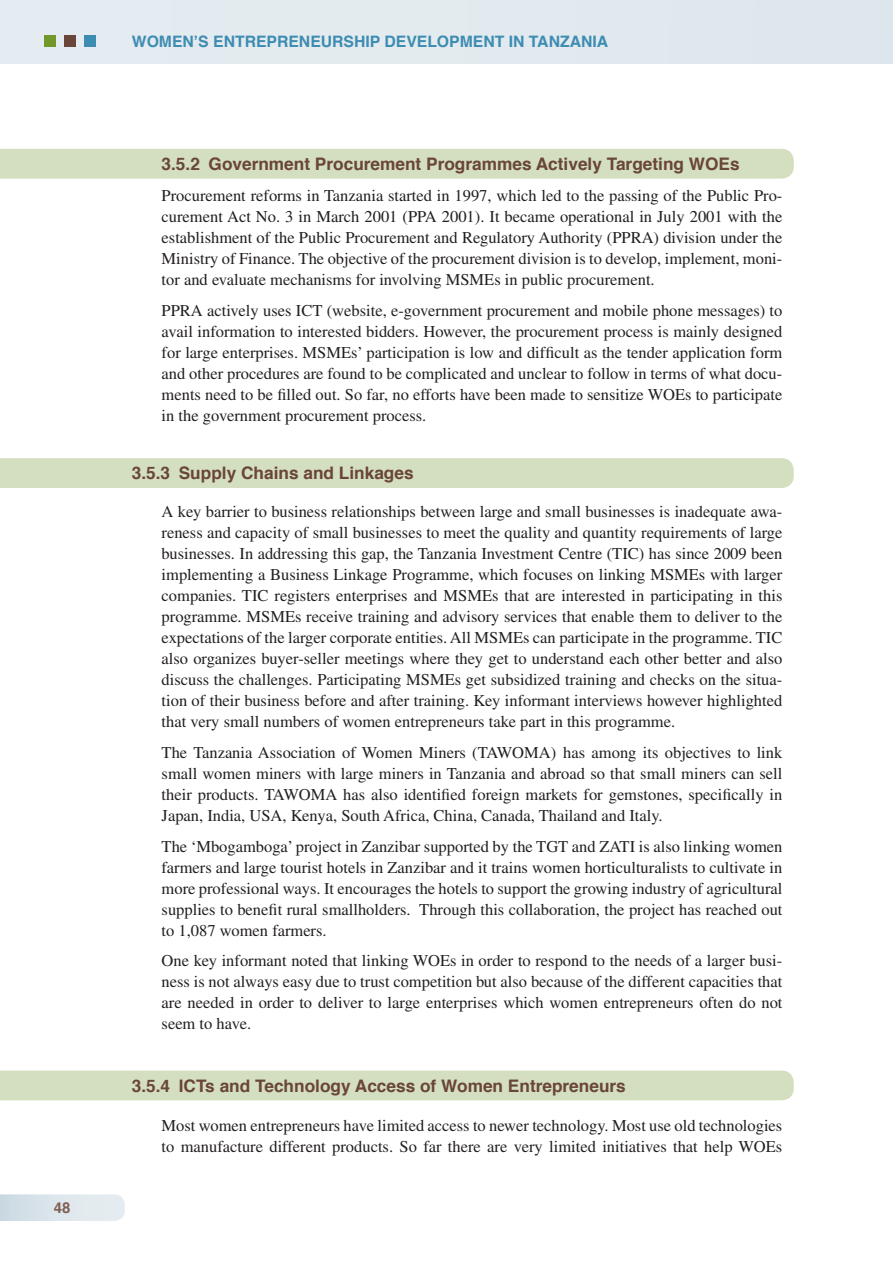
<style>
.page{position:relative;width:893px;height:1263px;background:#fff}
.page>*{position:absolute;margin:0;border:0;box-sizing:border-box;transform-origin:0 0}
.Titre_3_sans{font:700 17.25px "Helvetica";color:#6a4539}
.crt{font:700 17.25px "Helvetica";color:#6a4539}
.crt-2{font:16.5px/21px "Times";color:#231f20;text-align:justify}
.t1{font:700 15.75px "Helvetica";color:#3d8cb2}
.t2{font:700 15px "Helvetica";color:#7f5f53}
</style>
<div class="page">
<div style="left:0;top:0;width:893px;height:64px;background:#e3ebef"></div>
<svg style="left:0;top:1194px;width:125px;height:27px;background:#dce6eb"></svg>
<div style="left:84px;top:35px;width:12px;height:12px;background:#3d8cb2"></div>
<div style="left:64px;top:35px;width:12px;height:12px;background:#6a4539"></div>
<div style="left:44px;top:35px;width:12px;height:12px;background:#729829"></div>
<div style="left:0;top:458px;width:794px;height:30px;background:#d3dfbe"></div>
<div style="left:0;top:1070px;width:794px;height:30px;background:#d3dfbe"></div>
<div style="left:0;top:149px;width:794px;height:30px;background:#d3dfbe"></div>
<p class="t2" style="left:54px;top:1196px;width:18px">48</p>
<p class="t1" style="left:132px;top:28px;width:478px">WOMEN’S ENTREPRENEURSHIP DEVELOPMENT IN TANZANIA</p>
<p class="crt" style="left:162px;top:150px;width:580px">3.5.2 Government Procurement Programmes Actively Targeting WOEs</p>
<p class="crt-2" style="left:162px;top:185px;width:622px">Procurement reforms in Tanzania started in 1997, which led to the passing of the Public Pro&shy;curement Act No. 3 in March 2001 (PPA 2001). It became operational in July 2001 with the establishment of the Public Procurement and Regulatory Authority (PPRA) division under the Ministry of Finance. The objective of the procurement division is to develop, implement, moni&shy;tor and evaluate mechanisms for involving MSMEs in public procurement.</p>
<p class="crt-2" style="left:162px;top:300px;width:622px">PPRA actively uses ICT (website, e-government procurement and mobile phone messages) to avail information to interested bidders. However, the procurement process is mainly designed for large enterprises. MSMEs’ participation is low and difficult as the tender application form and other procedures are found to be complicated and unclear to follow in terms of what docu&shy;ments need to be filled out. So far, no efforts have been made to sensitize WOEs to participate in the government procurement process.</p>
<p class="Titre_3_sans" style="left:132px;top:459px;width:283px">3.5.3 Supply Chains and Linkages</p>
<p class="crt-2" style="left:162px;top:501px;width:622px">A key barrier to business relationships between large and small businesses is inadequate awa&shy;reness and capacity of small businesses to meet the quality and quantity requirements of large businesses. In addressing this gap, the Tanzania Investment Centre (TIC) has since 2009 been implementing a Business Linkage Programme, which focuses on linking MSMEs with larger companies. TIC registers enterprises and MSMEs that are interested in participating in this programme. MSMEs receive training and advisory services that enable them to deliver to the expectations of the larger corporate entities. All MSMEs can participate in the programme. TIC also organizes buyer-seller meetings where they get to understand each other better and also discuss the challenges. Participating MSMEs get subsidized training and checks on the situa&shy;tion of their business before and after training. Key informant interviews however highlighted that very small numbers of women entrepreneurs take part in this programme.</p>
<p class="crt-2" style="left:162px;top:742px;width:622px">The Tanzania Association of Women Miners (TAWOMA) has among its objectives to link small women miners with large miners in Tanzania and abroad so that small miners can sell their products. TAWOMA has also identified foreign markets for gemstones, specifically in Japan, India, USA, Kenya, South Africa, China, Canada, Thailand and Italy.</p>
<p class="crt-2" style="left:162px;top:835px;width:622px">The ‘Mbogamboga’ project in Zanzibar supported by the TGT and ZATI is also linking women farmers and large tourist hotels in Zanzibar and it trains women horticulturalists to cultivate in more professional ways. It encourages the hotels to support the growing industry of agricultural supplies to benefit rural smallholders. Through this collaboration, the project has reached out to 1,087 women farmers.</p>
<p class="crt-2" style="left:162px;top:950px;width:622px">One key informant noted that linking WOEs in order to respond to the needs of a larger busi&shy;ness is not always easy due to trust competition but also because of the different capacities that are needed in order to deliver to large enterprises which women entrepreneurs often do not seem to have.</p>
<p class="Titre_3_sans" style="left:132px;top:1072px;width:496px">3.5.4 ICTs and Technology Access of Women Entrepreneurs</p>
<p class="crt-2" style="left:162px;top:1115px;width:622px">Most women entrepreneurs have limited access to newer technology. Most use old technologies to manufacture different products. So far there are very limited initiatives that help WOEs</p>
</div>
